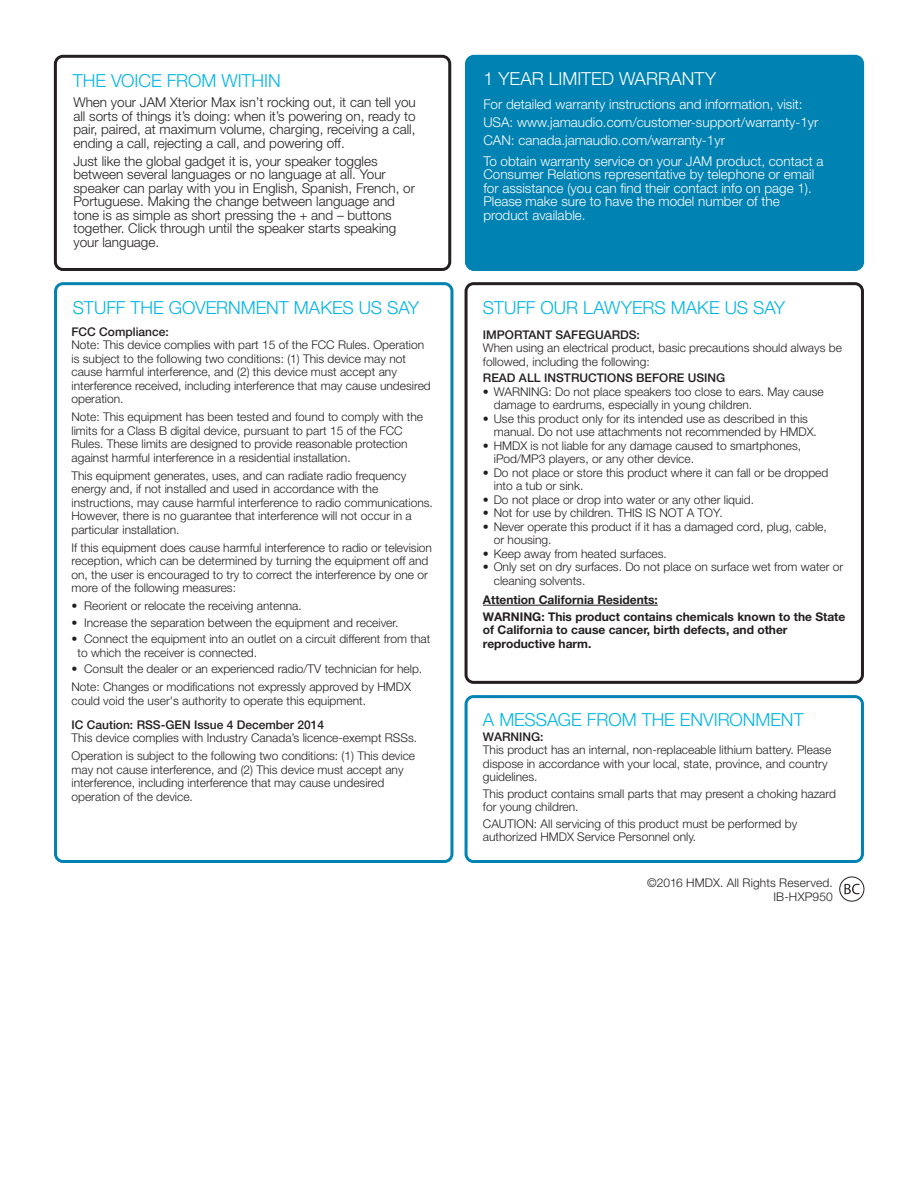
<style>
.page{position:relative;width:918px;height:1188px;background:#fff}
.page>*{position:absolute;margin:0;border:0;box-sizing:border-box;transform-origin:0 0}
.t1{font:300 18px "Helvetica Neue LT Std";color:#00b5e6}
.t2{font:300 18px "Helvetica Neue LT Std";color:#fff}
.t3{font:300 13.5px/13.5px "Helvetica Neue LT Std";color:#231f20;text-align:justify}
.t4{font:300 13.5px/13.5px "Helvetica Neue LT Std";color:#fff}
.t5{font:300 12px/13.5px "Helvetica Neue LT Std";color:#231f20}
.t6{font:700 12px/16.5px "Helvetica Neue LT Std";color:#231f20}
.t7{font:500 12px "Helvetica Neue LT Std";color:#231f20}
</style>
<div class="page">
<svg style="left:54px;top:282px;width:399px;height:581px"></svg>
<svg style="left:465px;top:282px;width:399px;height:402px"></svg>
<svg style="left:465px;top:695px;width:399px;height:168px"></svg>
<hr style="left:483px;top:605px;width:175px;height:1px;background:#231f20">
<div style="left:839px;top:876px;width:25px;height:26px;border:1px solid #231f20;border-radius:50%"></div>
<svg style="left:844px;top:884px;width:16px;height:10px"></svg>
<svg style="left:54px;top:55px;width:397px;height:216px"></svg>
<div style="left:465px;top:55px;width:399px;height:216px;background:#0082b2;border-radius:9px"></div>
<h1 class="t1" style="left:73px;top:69px;width:210px">THE VOICE FROM WITHIN</h1>
<h1 class="t2" style="left:483px;top:68px;width:234px">1 YEAR LIMITED WARRANTY</h1>
<p class="t3" style="left:73px;top:95px;width:344px">When your JAM Xterior Max isn’t rocking out, it can tell you all sorts of things it’s doing: when it’s powering on, ready to pair, paired, at maximum volume, charging, receiving a call, ending a call, rejecting a call, and powering off.</p>
<p class="t3" style="left:73px;top:154px;width:343px;text-align:left">Just like the global gadget it is, your speaker toggles between several languages or no language at all. Your speaker can parlay with you in English, Spanish, French, or Portuguese. Making the change between language and tone is as simple as short pressing the + and – buttons together. Click through until the speaker starts speaking your language.</p>
<p class="t4" style="left:483px;top:95px;width:337px;line-height:18px">For detailed warranty instructions and information, visit:<br>USA: www.jamaudio.com/customer-support/warranty-1yr<br>CAN: canada.jamaudio.com/warranty-1yr</p>
<p class="t4" style="left:483px;top:154px;width:342px">To obtain warranty service on your JAM product, contact a Consumer Relations representative by telephone or email for assistance (you can find their contact info on page 1).<br>Please make sure to have the model number of the product available.</p>
<h1 class="t1" style="left:73px;top:297px;width:348px">STUFF THE GOVERNMENT MAKES US SAY</h1>
<h1 class="t1" style="left:483px;top:297px;width:304px">STUFF OUR LAWYERS MAKE US SAY</h1>
<p class="t7" style="left:72px;top:324px;width:99px">FCC Compliance:</p>
<p class="t5" style="left:72px;top:338px;width:361px">Note: This device complies with part 15 of the FCC Rules. Operation is subject to the following two conditions: (1) This device may not cause harmful interference, and (2) this device must accept any interference received, including interference that may cause undesired operation.</p>
<p class="t5" style="left:72px;top:410px;width:353px">Note: This equipment has been tested and found to comply with the limits for a Class B digital device, pursuant to part 15 of the FCC Rules. These limits are designed to provide reasonable protection against harmful interference in a residential installation.</p>
<p class="t5" style="left:72px;top:468px;width:363px">This equipment generates, uses, and can radiate radio frequency energy and, if not installed and used in accordance with the instructions, may cause harmful interference to radio communications.<br>However, there is no guarantee that interference will not occur in a particular installation.</p>
<p class="t5" style="left:72px;top:540px;width:362px">If this equipment does cause harmful interference to radio or television reception, which can be determined by turning the equipment off and on, the user is encouraged to try to correct the interference by one or more of the following measures:</p>
<p class="t5" style="left:72px;top:599px;width:232px">• Reorient or relocate the receiving antenna.</p>
<p class="t5" style="left:72px;top:615px;width:329px">• Increase the separation between the equipment and receiver.</p>
<p class="t5" style="left:78px;top:632px;width:354px;text-indent:-6px">• Connect the equipment into an outlet on a circuit different from that to which the receiver is connected.</p>
<p class="t5" style="left:72px;top:659px;width:352px;line-height:18px">• Consult the dealer or an experienced radio/TV technician for help.<br>Note: Changes or modifications not expressly approved by HMDX</p>
<p class="t5" style="left:72px;top:693px;width:296px">could void the user's authority to operate this equipment.</p>
<p class="t7" style="left:72px;top:717px;width:254px">IC Caution: RSS-GEN Issue 4 December 2014</p>
<p class="t5" style="left:72px;top:728px;width:347px;line-height:18px">This device complies with Industry Canada’s licence-exempt RSSs.<br>Operation is subject to the following two conditions: (1) This device</p>
<p class="t5" style="left:72px;top:762px;width:334px">may not cause interference, and (2) This device must accept any interference, including interference that may cause undesired operation of the device.</p>
<p class="t7" style="left:483px;top:327px;width:158px">IMPORTANT SAFEGUARDS:</p>
<p class="t5" style="left:483px;top:341px;width:360px">When using an electrical product, basic precautions should always be followed, including the following:</p>
<p class="t7" style="left:483px;top:371px;width:244px">READ ALL INSTRUCTIONS BEFORE USING</p>
<p class="t5" style="left:494px;top:384px;width:331px;text-indent:-11px">• WARNING: Do not place speakers too close to ears. May cause damage to eardrums, especially in young children.</p>
<p class="t5" style="left:494px;top:411px;width:325px;text-indent:-11px">• Use this product only for its intended use as described in this manual. Do not use attachments not recommended by HMDX.</p>
<p class="t5" style="left:494px;top:438px;width:309px;text-indent:-11px">• HMDX is not liable for any damage caused to smartphones, iPod/MP3 players, or any other device.</p>
<p class="t5" style="left:494px;top:465px;width:336px;text-indent:-11px">• Do not place or store this product where it can fall or be dropped into a tub or sink.</p>
<p class="t5" style="left:483px;top:492px;width:273px">• Do not place or drop into water or any other liquid.</p>
<p class="t5" style="left:483px;top:506px;width:241px">• Not for use by children. THIS IS NOT A TOY.</p>
<p class="t5" style="left:494px;top:519px;width:334px;text-indent:-11px">• Never operate this product if it has a damaged cord, plug, cable, or housing.</p>
<p class="t5" style="left:483px;top:546px;width:185px">• Keep away from heated surfaces.</p>
<p class="t5" style="left:494px;top:560px;width:351px;text-indent:-11px">• Only set on dry surfaces. Do not place on surface wet from water or cleaning solvents.</p>
<p class="t6" style="left:483px;top:591px;width:364px">Attention California Residents:<br>WARNING: This product contains chemicals known to the State</p>
<p class="t6" style="left:483px;top:623px;width:306px;line-height:13.5px">of California to cause cancer, birth defects, and other reproductive harm.</p>
<h1 class="t1" style="left:483px;top:708px;width:322px">A MESSAGE FROM THE ENVIRONMENT</h1>
<p class="t7" style="left:483px;top:729px;width:62px">WARNING:</p>
<p class="t5" style="left:483px;top:743px;width:350px">This product has an internal, non-replaceable lithium battery. Please dispose in accordance with your local, state, province, and country guidelines.</p>
<p class="t5" style="left:483px;top:786px;width:354px">This product contains small parts that may present a choking hazard for young children.</p>
<p class="t5" style="left:483px;top:816px;width:316px">CAUTION: All servicing of this product must be performed by authorized HMDX Service Personnel only.</p>
<p class="t5" style="left:647px;top:876px;width:187px;text-align:right">©2016 HMDX. All Rights Reserved.<br>IB-HXP950</p>
</div>
